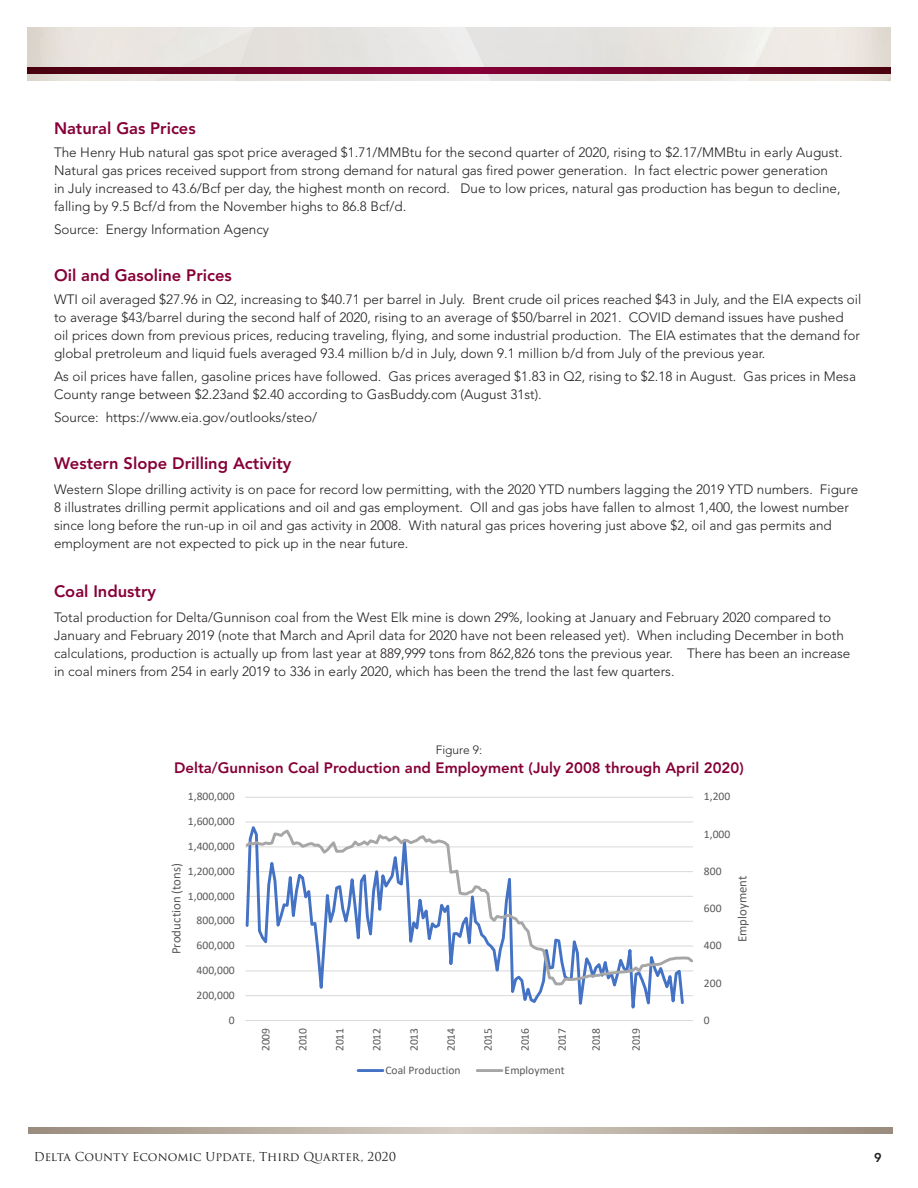
<style>
.page{position:relative;width:918px;height:1188px;background:#fff}
.page>*{position:absolute;margin:0;border:0;box-sizing:border-box;transform-origin:0 0}
.t1{font:800 16.5px "Avenir";color:#860037}
.t2{font:800 15px "Avenir";color:#860037}
.t3{font:300 13.5px/18px "Avenir";color:#231f20}
.t4{font:12.9px "Calibri";letter-spacing:.005em;color:#595959}
.t5{font:800 12.75px "Avenir";color:#231f20}
.t6{font:12px "Trajan Pro 3";color:#231f20}
.t7{font:300 12px "Avenir";color:#231f20}
.t8{font:11.55px "Calibri";color:#595959}
</style>
<div class="page">
<img style="left:27px;top:27px;width:864px;height:54px">
<svg style="left:27px;top:68px;width:864px;height:6px;background:#680023"></svg>
<svg style="left:28px;top:1128px;width:864px;height:6px;background:#b8ada1"></svg>
<hr style="left:245px;top:995px;width:448px;height:1px;background:#d9d9d9">
<hr style="left:245px;top:822px;width:448px;height:1px;background:#d9d9d9">
<hr style="left:245px;top:797px;width:448px;height:1px;background:#d9d9d9">
<hr style="left:245px;top:1020px;width:448px;height:1px;background:#d9d9d9">
<svg style="left:245px;top:821px;width:441px;height:200px"></svg>
<svg style="left:245px;top:827px;width:448px;height:160px"></svg>
<hr style="left:358px;top:1069px;width:25px;height:3px;background:#4472c4">
<hr style="left:477px;top:1069px;width:25px;height:3px;background:#a6a6a6">
<p class="t1" style="left:54px;top:118px;width:143px">Natural Gas Prices</p>
<p class="t3" style="left:54px;top:143px;width:790px">The Henry Hub natural gas spot price averaged $1.71/MMBtu for the second quarter of 2020, rising to $2.17/MMBtu in early August.<br>Natural gas prices received support from strong demand for natural gas fired power generation. In fact electric power generation<br>in July increased to 43.6/Bcf per day, the highest month on record. Due to low prices, natural gas production has begun to decline, falling by 9.5 Bcf/d from the November highs to 86.8 Bcf/d.</p>
<p class="t3" style="left:54px;top:220px;width:217px">Source: Energy Information Agency</p>
<p class="t1" style="left:54px;top:266px;width:179px">Oil and Gasoline Prices</p>
<p class="t3" style="left:54px;top:290px;width:809px">WTI oil averaged $27.96 in Q2, increasing to $40.71 per barrel in July. Brent crude oil prices reached $43 in July, and the EIA expects oil to average $43/barrel during the second half of 2020, rising to an average of $50/barrel in 2021. COVID demand issues have pushed oil prices down from previous prices, reducing traveling, flying, and some industrial production. The EIA estimates that the demand for global pretroleum and liquid fuels averaged 93.4 million b/d in July, down 9.1 million b/d from July of the previous year.</p>
<p class="t3" style="left:54px;top:367px;width:804px">As oil prices have fallen, gasoline prices have followed. Gas prices averaged $1.83 in Q2, rising to $2.18 in August. Gas prices in Mesa<br>County range between $2.23and $2.40 according to GasBuddy.com (August 31st).</p>
<p class="t3" style="left:54px;top:408px;width:265px">Source: https://www.eia.gov/outlooks/steo/</p>
<p class="t1" style="left:54px;top:454px;width:239px">Western Slope Drilling Activity</p>
<p class="t3" style="left:54px;top:480px;width:806px">Western Slope drilling activity is on pace for record low permitting, with the 2020 YTD numbers lagging the 2019 YTD numbers. Figure 8 illustrates drilling permit applications and oil and gas employment. OIl and gas jobs have fallen to almost 1,400, the lowest number since long before the run-up in oil and gas activity in 2008. With natural gas prices hovering just above $2, oil and gas permits and employment are not expected to pick up in the near future.</p>
<p class="t1" style="left:54px;top:582px;width:104px">Coal Industry</p>
<p class="t3" style="left:54px;top:608px;width:798px">Total production for Delta/Gunnison coal from the West Elk mine is down 29%, looking at January and February 2020 compared to January and February 2019 (note that March and April data for 2020 have not been released yet). When including December in both calculations, production is actually up from last year at 889,999 tons from 862,826 tons the previous year. There has been an increase in coal miners from 254 in early 2019 to 336 in early 2020, which has been the trend the last few quarters.</p>
<p class="t7" style="left:436px;top:743px;width:48px">Figure 9:</p>
<p class="t2" style="left:174px;top:759px;width:571px">Delta/Gunnison Coal Production and Employment (July 2008 through April 2020)</p>
<p class="t8" style="left:188px;top:789px;width:48px">1,800,000</p>
<p class="t8" style="left:188px;top:813px;width:48px">1,600,000</p>
<p class="t8" style="left:188px;top:838px;width:48px">1,400,000</p>
<p class="t4" style="left:167px;top:954px;width:93px;rotate:-90deg">Production (tons)</p>
<p class="t8" style="left:188px;top:863px;width:48px">1,200,000</p>
<p class="t8" style="left:188px;top:888px;width:48px">1,000,000</p>
<p class="t8" style="left:197px;top:913px;width:40px">800,000</p>
<p class="t8" style="left:197px;top:937px;width:40px">600,000</p>
<p class="t8" style="left:197px;top:962px;width:40px">400,000</p>
<p class="t8" style="left:197px;top:987px;width:40px">200,000</p>
<p class="t8" style="left:229px;top:1012px;width:7px">0</p>
<p class="t8" style="left:258px;top:1051px;width:25px;rotate:-90deg">2009</p>
<p class="t8" style="left:295px;top:1051px;width:25px;rotate:-90deg">2010</p>
<p class="t8" style="left:332px;top:1051px;width:25px;rotate:-90deg">2011</p>
<p class="t8" style="left:369px;top:1051px;width:25px;rotate:-90deg">2012</p>
<p class="t8" style="left:406px;top:1051px;width:25px;rotate:-90deg">2013</p>
<p class="t8" style="left:443px;top:1051px;width:25px;rotate:-90deg">2014</p>
<p class="t8" style="left:480px;top:1051px;width:25px;rotate:-90deg">2015</p>
<p class="t8" style="left:517px;top:1051px;width:25px;rotate:-90deg">2016</p>
<p class="t8" style="left:554px;top:1051px;width:25px;rotate:-90deg">2017</p>
<p class="t8" style="left:588px;top:1051px;width:25px;rotate:-90deg">2018</p>
<p class="t8" style="left:628px;top:1051px;width:25px;rotate:-90deg">2019</p>
<p class="t8" style="left:385px;top:1062px;width:77px">Coal Production</p>
<p class="t8" style="left:505px;top:1062px;width:62px">Employment</p>
<p class="t8" style="left:704px;top:789px;width:28px">1,200</p>
<p class="t8" style="left:704px;top:826px;width:28px">1,000</p>
<p class="t8" style="left:704px;top:863px;width:19px">800</p>
<p class="t8" style="left:704px;top:900px;width:19px">600</p>
<p class="t8" style="left:704px;top:937px;width:19px">400</p>
<p class="t8" style="left:704px;top:975px;width:19px">200</p>
<p class="t8" style="left:704px;top:1012px;width:7px">0</p>
<p class="t4" style="left:733px;top:942px;width:68px;rotate:-90deg">Employment</p>
<p class="t6" style="left:34px;top:1148px;width:364px">Delta County Economic Update, Third Quarter, 2020</p>
<p class="t5" style="left:874px;top:1150px;width:9px">9</p>
</div>
